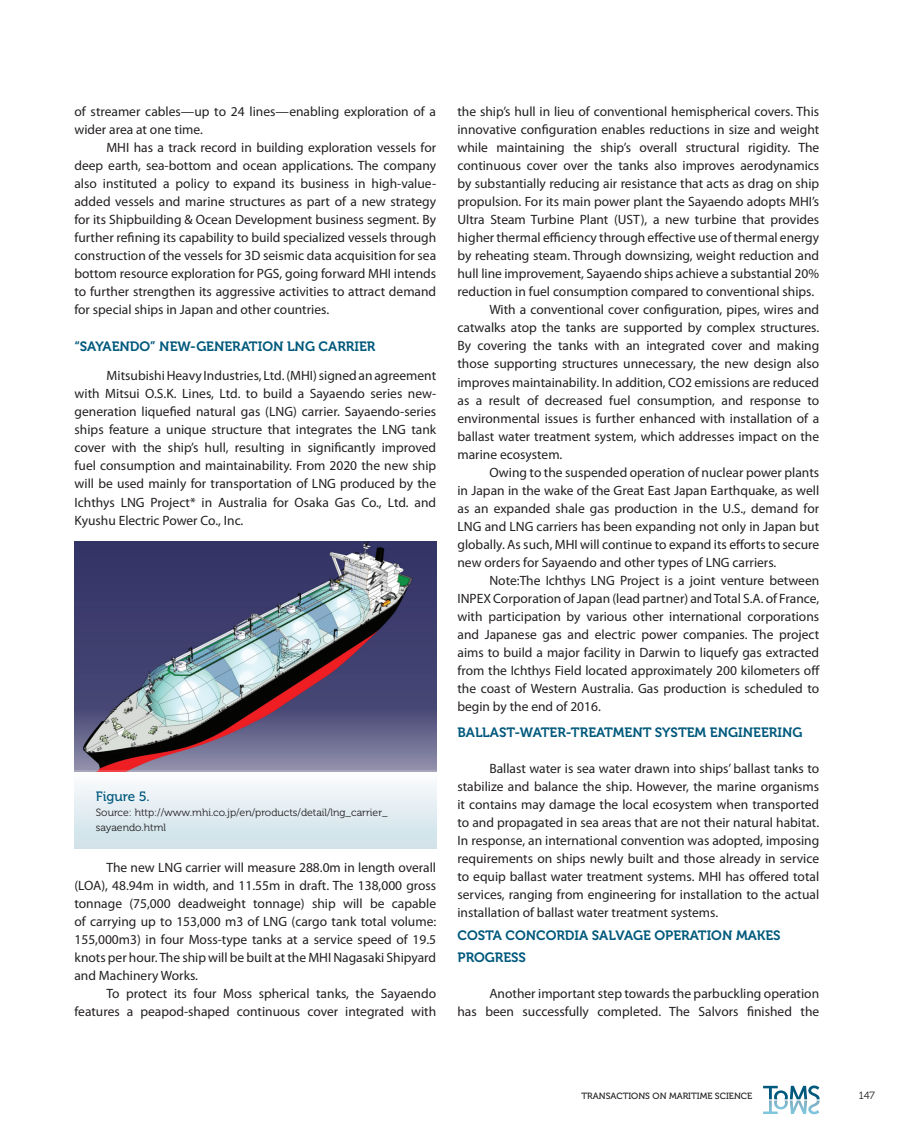
<style>
.page{position:relative;width:915px;height:1127px;background:#fff}
.page>*{position:absolute;margin:0;border:0;box-sizing:border-box;transform-origin:0 0}
.Body_text{font:13.5px/18px "Myriad Pro";color:#231f20;text-align:justify}
.t1{font:13.5px/21.6px "Museo 700";color:#00597c}
.Figure{font:13.5px "Museo 500";color:#00597c}
.Figure-2{font:10.5px/15px "Museo 300";color:#231f20}
.t2{font:9px "Museo 500";color:#231f20}
</style>
<div class="page">
<svg style="left:763px;top:1085px;width:56px;height:29px"></svg>
<img style="left:75px;top:542px;width:361px;height:229px">
<div style="left:74px;top:771px;width:362px;height:77px;background:linear-gradient(to bottom,#fdfdfe,#cce0e8)"></div>
<p class="Body_text" style="left:74px;top:103px;width:363px">of streamer cables—up to 24 lines—enabling exploration of a wider area at one time.</p>
<p class="Body_text" style="left:74px;top:139px;width:363px;text-indent:32px">MHI has a track record in building exploration vessels for deep earth, sea-bottom and ocean applications. The company also instituted a policy to expand its business in high-value&shy;added vessels and marine structures as part of a new strategy for its Shipbuilding &amp; Ocean Development business segment. By further refining its capability to build specialized vessels through construction of the vessels for 3D seismic data acquisition for sea bottom resource exploration for PGS, going forward MHI intends to further strengthen its aggressive activities to attract demand for special ships in Japan and other countries.</p>
<p class="t1" style="left:75px;top:336px;width:302px">“SAYAENDO” NEW-GENERATION LNG CARRIER</p>
<p class="Body_text" style="left:75px;top:367px;width:363px;text-indent:32px">Mitsubishi Heavy Industries, Ltd. (MHI) signed an agreement with Mitsui O.S.K. Lines, Ltd. to build a Sayaendo series new&shy;generation liquefied natural gas (LNG) carrier. Sayaendo-series ships feature a unique structure that integrates the LNG tank cover with the ship’s hull, resulting in significantly improved fuel consumption and maintainability. From 2020 the new ship will be used mainly for transportation of LNG produced by the Ichthys LNG Project* in Australia for Osaka Gas Co., Ltd. and Kyushu Electric Power Co., Inc.</p>
<p class="Figure" style="left:96px;top:789px;width:56px">Figure 5.</p>
<p class="Figure-2" style="left:96px;top:805px;width:293px">Source: http://www.mhi.co.jp/en/products/detail/lng_carrier_ sayaendo.html</p>
<p class="Body_text" style="left:74px;top:858px;width:363px;text-indent:32px">The new LNG carrier will measure 288.0m in length overall (LOA), 48.94m in width, and 11.55m in draft. The 138,000 gross tonnage (75,000 deadweight tonnage) ship will be capable of carrying up to 153,000 m3 of LNG (cargo tank total volume:<br>155,000m3) in four Moss-type tanks at a service speed of 19.5 knots per hour. The ship will be built at the MHI Nagasaki Shipyard and Machinery Works.</p>
<p class="Body_text" style="left:74px;top:984px;width:363px;text-align:right">To protect its four Moss spherical tanks, the Sayaendo features a peapod-shaped continuous cover integrated with</p>
<p class="Body_text" style="left:457px;top:103px;width:363px">the ship’s hull in lieu of conventional hemispherical covers. This innovative configuration enables reductions in size and weight while maintaining the ship’s overall structural rigidity. The continuous cover over the tanks also improves aerodynamics by substantially reducing air resistance that acts as drag on ship propulsion. For its main power plant the Sayaendo adopts MHI’s Ultra Steam Turbine Plant (UST), a new turbine that provides higher thermal efficiency through effective use of thermal energy by reheating steam. Through downsizing, weight reduction and hull line improvement, Sayaendo ships achieve a substantial 20% reduction in fuel consumption compared to conventional ships.</p>
<p class="Body_text" style="left:457px;top:301px;width:363px;text-indent:32px">With a conventional cover configuration, pipes, wires and catwalks atop the tanks are supported by complex structures.<br>By covering the tanks with an integrated cover and making those supporting structures unnecessary, the new design also improves maintainability. In addition, CO2 emissions are reduced as a result of decreased fuel consumption, and response to environmental issues is further enhanced with installation of a ballast water treatment system, which addresses impact on the marine ecosystem.</p>
<p class="Body_text" style="left:457px;top:463px;width:363px;text-indent:32px">Owing to the suspended operation of nuclear power plants in Japan in the wake of the Great East Japan Earthquake, as well as an expanded shale gas production in the U.S., demand for LNG and LNG carriers has been expanding not only in Japan but globally. As such, MHI will continue to expand its efforts to secure new orders for Sayaendo and other types of LNG carriers.</p>
<p class="Body_text" style="left:457px;top:571px;width:363px;text-indent:32px">Note:The Ichthys LNG Project is a joint venture between INPEX Corporation of Japan (lead partner) and Total S.A. of France, with participation by various other international corporations and Japanese gas and electric power companies. The project aims to build a major facility in Darwin to liquefy gas extracted from the Ichthys Field located approximately 200 kilometers off the coast of Western Australia. Gas production is scheduled to begin by the end of 2016.</p>
<p class="t1" style="left:457px;top:721px;width:346px">BALLAST-WATER-TREATMENT SYSTEM ENGINEERING</p>
<p class="Body_text" style="left:457px;top:759px;width:363px;text-indent:32px">Ballast water is sea water drawn into ships’ ballast tanks to stabilize and balance the ship. However, the marine organisms it contains may damage the local ecosystem when transported to and propagated in sea areas that are not their natural habitat.<br>In response, an international convention was adopted, imposing requirements on ships newly built and those already in service to equip ballast water treatment systems. MHI has offered total services, ranging from engineering for installation to the actual installation of ballast water treatment systems.</p>
<p class="t1" style="left:457px;top:925px;width:324px">COSTA CONCORDIA SALVAGE OPERATION MAKES<br>PROGRESS</p>
<p class="Body_text" style="left:457px;top:984px;width:363px;text-align:right">Another important step towards the parbuckling operation<br>has been successfully completed. The Salvors finished the</p>
<p class="t2" style="left:581px;top:1091px;width:172px">TRANSACTIONS ON MARITIME SCIENCE</p>
<p class="Figure-2" style="left:858px;top:1088px;width:18px">147</p>
</div>
